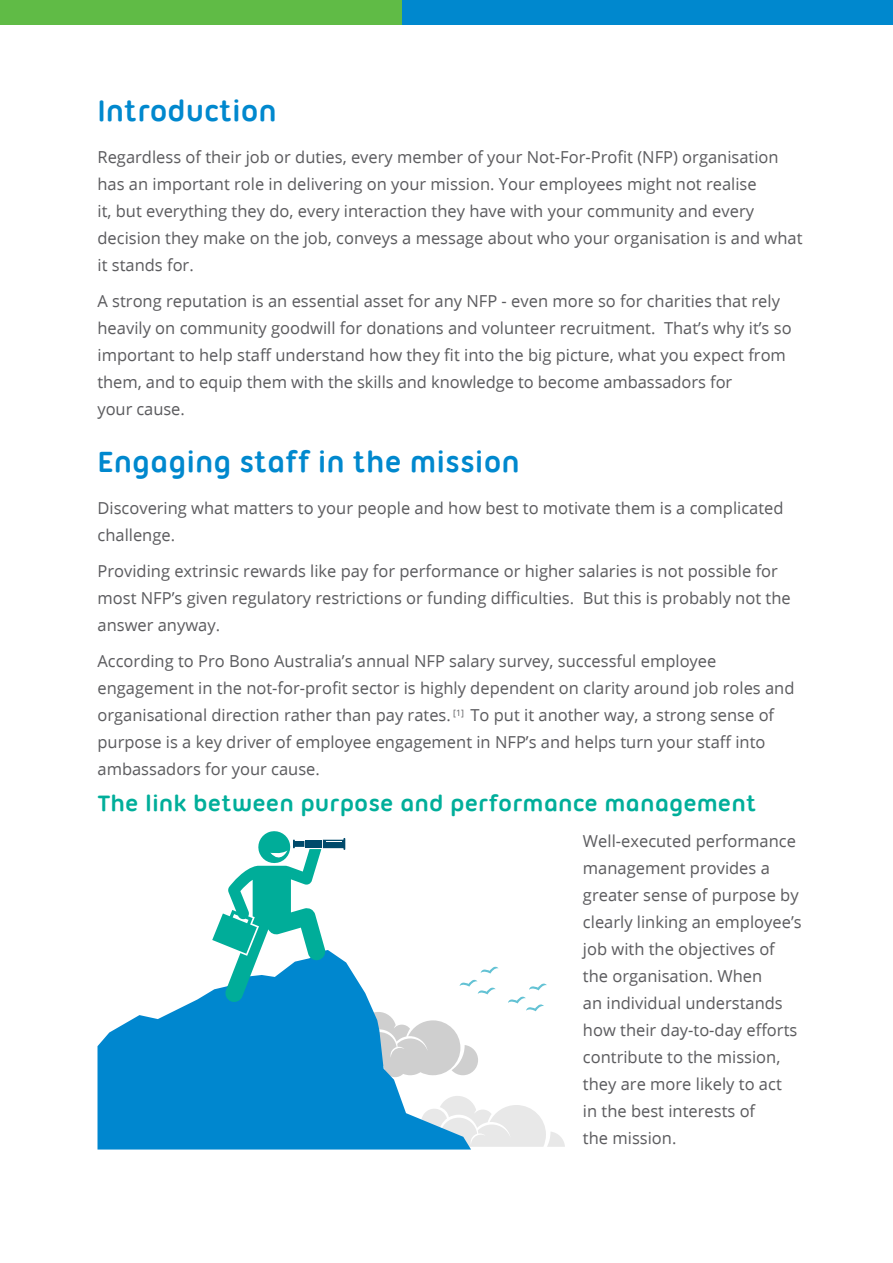
<style>
.page{position:relative;width:893px;height:1263px;background:#fff}
.page>*{position:absolute;margin:0;border:0;box-sizing:border-box;transform-origin:0 0}
.Blue_heading{font:700 31.5px "Ubuntu Titling";color:#0088ce}
.t1{font:700 24px "Ubuntu Titling";color:#00ae9a;scale:1.04 1}
.t2{font:16.5px/27px "Open Sans";color:#5c5c5f}
</style>
<div class="page">
<div style="left:230px;top:0;width:663px;height:24px;background:#0088ce"></div>
<div style="left:0;top:0;width:402px;height:24px;background:#60bb46"></div>
<svg style="left:471px;top:1102px;width:94px;height:45px"></svg>
<svg style="left:471px;top:1047px;width:7px;height:26px"></svg>
<svg style="left:98px;top:961px;width:373px;height:188px;fill:#0087cf"></svg>
<svg style="left:212px;top:831px;width:133px;height:172px"></svg>
<svg style="left:460px;top:964px;width:39px;height:30px"></svg>
<svg style="left:508px;top:983px;width:39px;height:28px"></svg>
<p class="Blue_heading" style="left:98px;top:93px;width:181px">Introduction</p>
<p class="t2" style="left:98px;top:144px;width:707px">Regardless of their job or duties, every member of your Not-For-Profit (NFP) organisation has an important role in delivering on your mission. Your employees might not realise<br>it, but everything they do, every interaction they have with your community and every decision they make on the job, conveys a message about who your organisation is and what it stands for.</p>
<p class="t2" style="left:98px;top:288px;width:696px">A strong reputation is an essential asset for any NFP - even more so for charities that rely heavily on community goodwill for donations and volunteer recruitment. That’s why it’s so important to help staff understand how they fit into the big picture, what you expect from them, and to equip them with the skills and knowledge to become ambassadors for<br>your cause.</p>
<p class="Blue_heading" style="left:98px;top:444px;width:424px">Engaging staff in the mission</p>
<p class="t2" style="left:98px;top:495px;width:688px">Discovering what matters to your people and how best to motivate them is a complicated challenge.</p>
<p class="t2" style="left:98px;top:558px;width:695px">Providing extrinsic rewards like pay for performance or higher salaries is not possible for most NFP’s given regulatory restrictions or funding difficulties. But this is probably not the answer anyway.</p>
<p class="t2" style="left:98px;top:648px;width:698px">According to Pro Bono Australia’s annual NFP salary survey, successful employee engagement in the not-for-profit sector is highly dependent on clarity around job roles and organisational direction rather than pay rates. <sup>[1]</sup> To put it another way, a strong sense of purpose is a key driver of employee engagement in NFP’s and helps turn your staff into ambassadors for your cause.</p>
<p class="t1" style="left:98px;top:789px;width:635px">The link between purpose and performance management</p>
<p class="t2" style="left:583px;top:828px;width:220px">Well-executed performance management provides a greater sense of purpose by clearly linking an employee’s job with the objectives of the organisation. When<br>an individual understands how their day-to-day efforts contribute to the mission, they are more likely to act<br>in the best interests of<br>the mission.</p>
</div>
